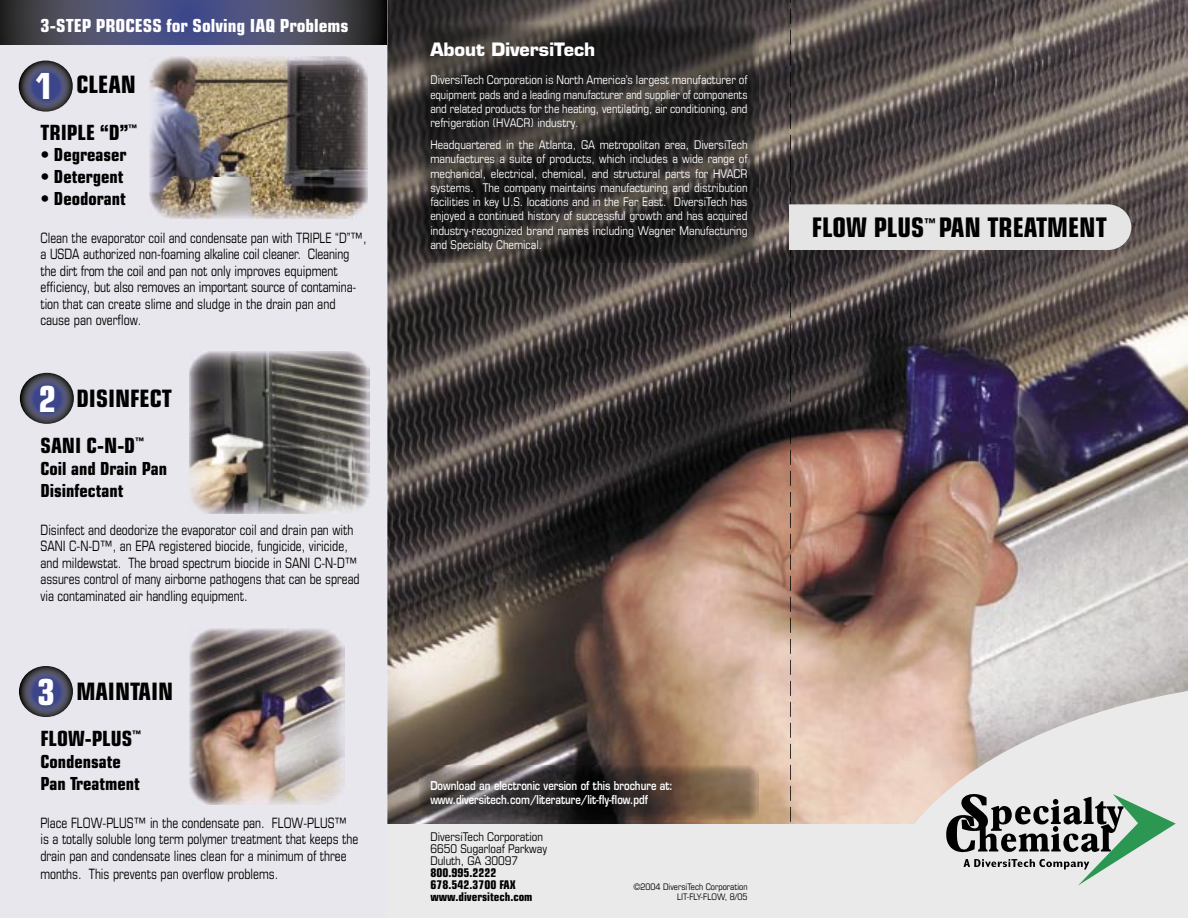
<style>
.page{position:relative;width:1188px;height:918px;background:#fff}
.page>*{position:absolute;margin:0;border:0;box-sizing:border-box;transform-origin:0 0}
.t1{font:700 condensed 36px "Eurostile";color:#fff}
.t2{font:700 condensed 27px "Eurostile";color:#000}
.t3{font:700 condensed 24px "Eurostile";color:#000}
.t4{font:700 condensed 21px "Eurostile";color:#000}
.t5{font:700 condensed 18px/21.6px "Eurostile";color:#000}
.t6{font:700 condensed 18px "Eurostile";color:#fff;scale:1.05 1}
.t7{font:700 18px "Eurostile";color:#fff}
.t8{font:condensed 14.25px/16.6px "Eurostile";color:#000;scale:.9 1}
.t9{font:condensed 14.25px/16.5px "Eurostile";color:#000;scale:.89 1}
.t10{font:condensed 12px/14.2px "Eurostile";color:#fff;text-align:justify}
.t11{font:600 12px/13.5px "Eurostile";color:#fff;scale:.8 1}
.t12{font:condensed 12px/12px "Eurostile";color:#000}
.t13{font:700 condensed 12px/12px "Eurostile";color:#000}
.t14{font:condensed 9px/10.8px "Eurostile";color:#000;text-align:right}
.t15{font:700 condensed 9px "Eurostile";color:#000}
</style>
<div class="page">
<div style="left:0;top:44px;width:384px;height:874px;background:#e8e7ed"></div>
<hr style="left:385px;top:44px;width:3px;height:874px;background:#e8e8ed">
<hr style="left:384px;top:0;width:1px;height:918px;background:#e8e7ed">
<img style="left:387px;top:0;width:801px;height:915px">
<img style="left:420px;top:24px;width:339px;height:239px">
<svg style="left:790px;top:660px;width:1px;height:15px"></svg>
<svg style="left:790px;top:639px;width:1px;height:15px"></svg>
<svg style="left:790px;top:618px;width:1px;height:15px"></svg>
<svg style="left:790px;top:597px;width:1px;height:15px"></svg>
<svg style="left:790px;top:576px;width:1px;height:15px"></svg>
<svg style="left:790px;top:555px;width:1px;height:15px"></svg>
<svg style="left:790px;top:534px;width:1px;height:15px"></svg>
<svg style="left:790px;top:513px;width:1px;height:15px"></svg>
<svg style="left:790px;top:492px;width:1px;height:15px"></svg>
<svg style="left:790px;top:471px;width:1px;height:15px"></svg>
<svg style="left:790px;top:450px;width:1px;height:15px"></svg>
<svg style="left:790px;top:429px;width:1px;height:15px"></svg>
<svg style="left:790px;top:408px;width:1px;height:15px"></svg>
<svg style="left:790px;top:387px;width:1px;height:15px"></svg>
<svg style="left:790px;top:366px;width:1px;height:15px"></svg>
<svg style="left:790px;top:345px;width:1px;height:15px"></svg>
<svg style="left:790px;top:324px;width:1px;height:15px"></svg>
<svg style="left:790px;top:303px;width:1px;height:15px"></svg>
<svg style="left:790px;top:282px;width:1px;height:15px"></svg>
<svg style="left:790px;top:261px;width:1px;height:15px"></svg>
<svg style="left:790px;top:177px;width:1px;height:15px"></svg>
<svg style="left:790px;top:156px;width:1px;height:15px"></svg>
<svg style="left:790px;top:135px;width:1px;height:15px"></svg>
<svg style="left:790px;top:114px;width:1px;height:15px"></svg>
<svg style="left:790px;top:93px;width:1px;height:15px"></svg>
<svg style="left:790px;top:72px;width:1px;height:15px"></svg>
<svg style="left:790px;top:51px;width:1px;height:15px"></svg>
<svg style="left:790px;top:30px;width:1px;height:15px"></svg>
<svg style="left:790px;top:9px;width:1px;height:15px"></svg>
<svg style="left:388px;top:688px;width:800px;height:230px;background:#cfc5be"></svg>
<img style="left:419px;top:765px;width:339px;height:54px">
<svg style="left:0;top:0;width:387px;height:44px;background:#454864"></svg>
<svg style="left:790px;top:198px;width:341px;height:57px;background:#c7c5c5"></svg>
<svg style="left:946px;top:794px;width:230px;height:92px;background:#aab2ad"></svg>
<svg style="left:19px;top:61px;width:54px;height:51px;background:#434667"></svg>
<img style="left:150px;top:56px;width:217px;height:163px">
<img style="left:189px;top:352px;width:181px;height:162px">
<img style="left:189px;top:628px;width:156px;height:176px">
<svg style="left:20px;top:373px;width:54px;height:51px;background:#414566"></svg>
<svg style="left:19px;top:666px;width:54px;height:51px;background:#414566"></svg>
<h3 class="t6" style="left:40px;top:14px;width:295px">3-STEP PROCESS for Solving IAQ Problems</h3>
<h1 class="t1" style="left:36px;top:64px;width:19px">1</h1>
<h3 class="t3" style="left:76px;top:70px;width:61px">CLEAN</h3>
<h3 class="t4" style="left:40px;top:120px;width:89px">TRIPLE “D”</h3>
<p class="t15" style="left:128px;top:122px;width:10px">™</p>
<h3 class="t5" style="left:40px;top:144px;width:87px">• Degreaser</h3>
<h3 class="t5" style="left:40px;top:166px;width:84px">• Detergent</h3>
<h3 class="t5" style="left:40px;top:187px;width:87px">• Deodorant</h3>
<p class="t9" style="left:40px;top:229px;width:368px">Clean the evaporator coil and condensate pan with TRIPLE “D”™, a USDA authorized non-foaming alkaline coil cleaner. Cleaning the dirt from the coil and pan not only improves equipment efficiency, but also removes an important source of contamina&shy;tion that can create slime and sludge in the drain pan and cause pan overflow.</p>
<h1 class="t1" style="left:38px;top:377px;width:19px">2</h1>
<h3 class="t3" style="left:76px;top:383px;width:97px">DISINFECT</h3>
<h3 class="t4" style="left:40px;top:433px;width:96px">SANI C-N-D</h3>
<p class="t15" style="left:135px;top:436px;width:10px">™</p>
<h3 class="t5" style="left:40px;top:458px;width:128px">Coil and Drain Pan<br>Disinfectant</h3>
<p class="t8" style="left:40px;top:521px;width:356px">Disinfect and deodorize the evaporator coil and drain pan with SANI C-N-D™, an EPA registered biocide, fungicide, viricide, and mildewstat. The broad spectrum biocide in SANI C-N-D™ assures control of many airborne pathogens that can be spread via contaminated air handling equipment.</p>
<h1 class="t1" style="left:38px;top:671px;width:19px">3</h1>
<h3 class="t3" style="left:76px;top:676px;width:98px">MAINTAIN</h3>
<h3 class="t4" style="left:40px;top:726px;width:93px">FLOW-PLUS</h3>
<p class="t15" style="left:132px;top:729px;width:10px">™</p>
<h3 class="t5" style="left:40px;top:751px;width:101px">Condensate<br>Pan Treatment</h3>
<p class="t8" style="left:40px;top:814px;width:355px">Place FLOW-PLUS™ in the condensate pan. FLOW-PLUS™ is a totally soluble long term polymer treatment that keeps the drain pan and condensate lines clean for a minimum of three</p>
<p class="t8" style="left:40px;top:865px;width:266px">months. This prevents pan overflow problems.</p>
<h3 class="t7" style="left:430px;top:38px;width:166px">About DiversiTech</h3>
<p class="t10" style="left:430px;top:73px;width:319px">DiversiTech Corporation is North America’s largest manufacturer of equipment pads and a leading manufacturer and supplier of components and related products for the heating, ventilating, air conditioning, and refrigeration (HVACR) industry.</p>
<p class="t10" style="left:430px;top:137px;width:319px">Headquartered in the Atlanta, GA metropolitan area, DiversiTech manufactures a suite of products, which includes a wide range of mechanical, electrical, chemical, and structural parts for HVACR systems. The company maintains manufacturing and distribution facilities in key U.S. locations and in the Far East. DiversiTech has enjoyed a continued history of successful growth and has acquired industry-recognized brand names including Wagner Manufacturing and Specialty Chemical.</p>
<p class="t11" style="left:430px;top:779px;width:305px">Download an electronic version of this brochure at: www.diversitech.com/literature/lit-fly-flow.pdf</p>
<p class="t12" style="left:430px;top:830px;width:118px">DiversiTech Corporation<br>6650 Sugarloaf Parkway<br>Duluth, GA 30097</p>
<p class="t13" style="left:430px;top:866px;width:104px">800.995.2222<br>678.542.3700 FAX www.diversitech.com</p>
<p class="t14" style="left:633px;top:881px;width:116px">©2004 DiversiTech Corporation<br>LIT-FLY-FLOW, 8/05</p>
<h2 class="t2" style="left:812px;top:211px;width:114px">FLOW PLUS</h2>
<p class="t13" style="left:924px;top:216px;width:13px">™</p>
<h2 class="t2" style="left:939px;top:211px;width:170px">PAN TREATMENT</h2>
</div>
